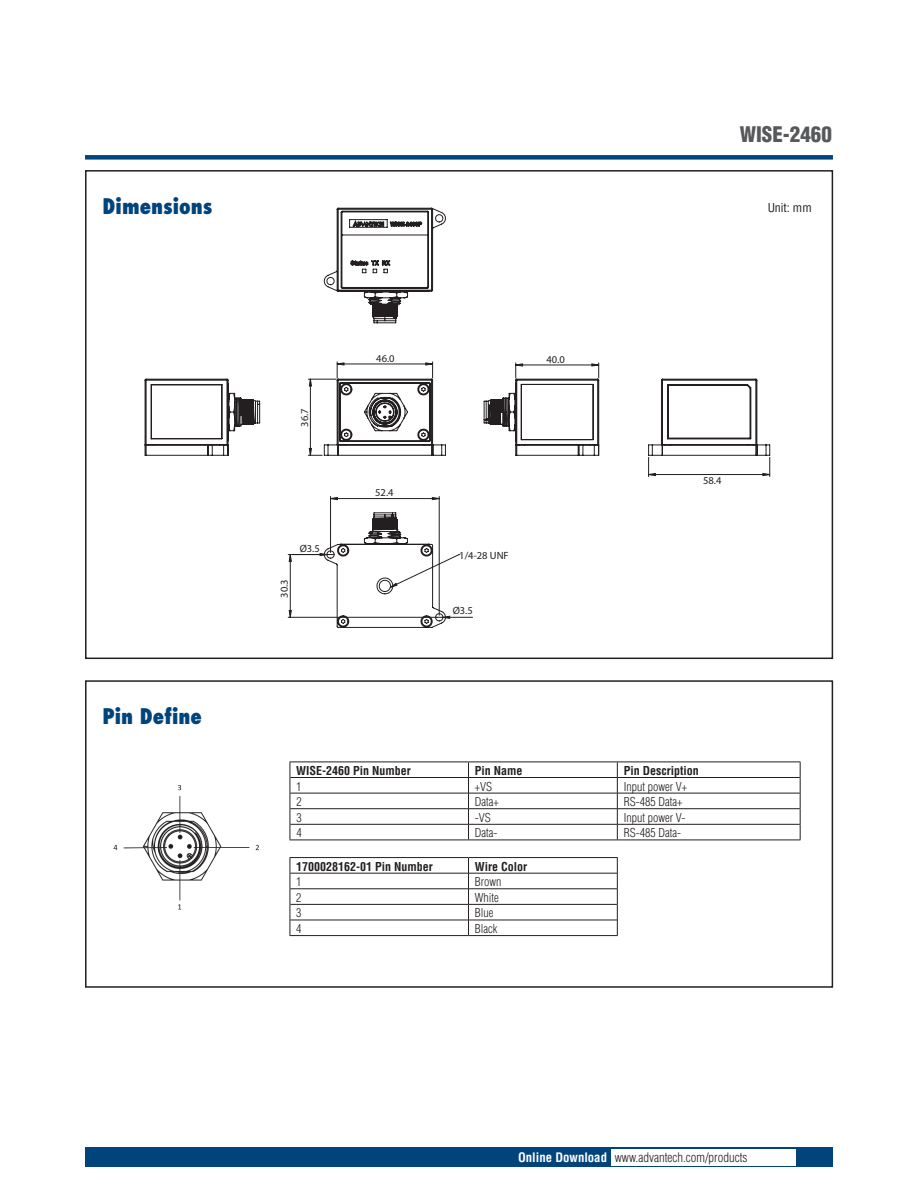
<style>
.page{position:relative;width:918px;height:1188px;background:#fff}
.page>*{position:absolute;margin:0;border:0;box-sizing:border-box;transform-origin:0 0}
.t1{font:800 condensed 21px "Futura";color:#00447b}
.t2{font:900 condensed 21px "Helvetica";color:#57585a}
.t3{font:300 condensed 12.75px "Helvetica";color:#231f20}
.t4{font:300 condensed 12px "Helvetica";color:#231f20}
.t5{font:700 condensed 12px "Helvetica";color:#231f20}
.t6{font:condensed 12px "Helvetica";color:#231f20}
.t7{font:10.5px "Myriad Pro";color:#231f20}
.s1{font-weight:700;color:#fff}
</style>
<div class="page">
<div style="left:85px;top:155px;width:748px;height:5px;background:#00447b"></div>
<div style="left:85px;top:1147px;width:748px;height:20px;background:#00447b"></div>
<div style="left:611px;top:1149px;width:184px;height:16px;background:#fff"></div>
<div style="left:85px;top:170px;width:748px;height:489px;border:2px solid #231f20"></div>
<div style="left:85px;top:680px;width:748px;height:308px;border:2px solid #231f20"></div>
<hr style="left:290px;top:777px;width:179px;height:1px;background:#231f20">
<hr style="left:469px;top:777px;width:148px;height:1px;background:#231f20">
<hr style="left:617px;top:777px;width:183px;height:1px;background:#231f20">
<hr style="left:290px;top:793px;width:179px;height:1px;background:#231f20">
<hr style="left:469px;top:793px;width:148px;height:1px;background:#231f20">
<hr style="left:617px;top:793px;width:183px;height:1px;background:#231f20">
<hr style="left:290px;top:808px;width:179px;height:1px;background:#231f20">
<hr style="left:469px;top:808px;width:148px;height:1px;background:#231f20">
<hr style="left:617px;top:808px;width:183px;height:1px;background:#231f20">
<hr style="left:290px;top:824px;width:179px;height:1px;background:#231f20">
<hr style="left:469px;top:824px;width:148px;height:1px;background:#231f20">
<svg style="left:468px;top:763px;width:1px;height:77px"></svg>
<hr style="left:617px;top:824px;width:183px;height:1px;background:#231f20">
<svg style="left:617px;top:763px;width:1px;height:77px"></svg>
<hr style="left:290px;top:762px;width:179px;height:1px;background:#231f20">
<hr style="left:469px;top:762px;width:148px;height:1px;background:#231f20">
<hr style="left:617px;top:762px;width:184px;height:1px;background:#231f20">
<svg style="left:290px;top:762px;width:1px;height:78px"></svg>
<svg style="left:800px;top:762px;width:1px;height:78px"></svg>
<hr style="left:290px;top:840px;width:179px;height:1px;background:#231f20">
<hr style="left:469px;top:840px;width:148px;height:1px;background:#231f20">
<hr style="left:617px;top:840px;width:184px;height:1px;background:#231f20">
<hr style="left:290px;top:873px;width:179px;height:1px;background:#231f20">
<hr style="left:469px;top:873px;width:148px;height:1px;background:#231f20">
<hr style="left:290px;top:889px;width:179px;height:1px;background:#231f20">
<hr style="left:469px;top:889px;width:148px;height:1px;background:#231f20">
<hr style="left:290px;top:904px;width:179px;height:1px;background:#231f20">
<hr style="left:469px;top:904px;width:148px;height:1px;background:#231f20">
<hr style="left:290px;top:920px;width:179px;height:1px;background:#231f20">
<hr style="left:469px;top:920px;width:148px;height:1px;background:#231f20">
<svg style="left:468px;top:858px;width:1px;height:77px"></svg>
<hr style="left:290px;top:857px;width:179px;height:1px;background:#231f20">
<hr style="left:469px;top:857px;width:149px;height:1px;background:#231f20">
<svg style="left:290px;top:858px;width:1px;height:77px"></svg>
<svg style="left:617px;top:858px;width:1px;height:77px"></svg>
<hr style="left:290px;top:935px;width:179px;height:1px;background:#231f20">
<hr style="left:469px;top:935px;width:149px;height:1px;background:#231f20">
<svg style="left:144px;top:378px;width:116px;height:78px"></svg>
<svg style="left:324px;top:207px;width:122px;height:117px"></svg>
<hr style="left:330px;top:496px;width:1px;height:56px;background:#231f20">
<hr style="left:439px;top:496px;width:1px;height:119px;background:#231f20">
<hr style="left:288px;top:554px;width:40px;height:1px;background:#231f20">
<hr style="left:288px;top:617px;width:149px;height:1px;background:#231f20">
<hr style="left:443px;top:617px;width:30px;height:1px;background:#231f20">
<svg style="left:331px;top:363px;width:439px;height:137px"></svg>
<svg style="left:308px;top:362px;width:138px;height:94px"></svg>
<svg style="left:288px;top:554px;width:4px;height:64px"></svg>
<svg style="left:319px;top:512px;width:141px;height:116px"></svg>
<img style="left:113px;top:785px;width:146px;height:125px">
<h1 class="t2" style="left:740px;top:121px;width:94px">WISE-2460</h1>
<h1 class="t1" style="left:103px;top:193px;width:111px">Dimensions</h1>
<p class="t6" style="left:768px;top:200px;width:46px">Unit: mm</p>
<h1 class="t1" style="left:103px;top:703px;width:101px">Pin Define</h1>
<p class="t7" style="left:298px;top:427px;width:20px;rotate:-90deg">36.7</p>
<p class="t7" style="left:278px;top:598px;width:20px;rotate:-90deg">30.3</p>
<p class="t7" style="left:300px;top:542px;width:22px">Ø3.5</p>
<p class="t7" style="left:376px;top:352px;width:20px">46.0</p>
<p class="t7" style="left:375px;top:486px;width:20px">52.4</p>
<p class="t7" style="left:546px;top:353px;width:20px">40.0</p>
<p class="t7" style="left:459px;top:549px;width:51px">1/4-28 UNF</p>
<p class="t7" style="left:453px;top:604px;width:22px">Ø3.5</p>
<p class="t7" style="left:703px;top:474px;width:20px">58.4</p>
<p class="t5" style="left:296px;top:763px;width:116px">WISE-2460 Pin Number</p>
<p class="t5" style="left:475px;top:763px;width:49px">Pin Name</p>
<p class="t5" style="left:624px;top:763px;width:76px">Pin Description</p>
<p class="t4" style="left:296px;top:779px;width:7px">1</p>
<p class="t4" style="left:475px;top:779px;width:19px">+VS</p>
<p class="t4" style="left:624px;top:779px;width:65px">Input power V+</p>
<p class="t4" style="left:296px;top:794px;width:7px">2</p>
<p class="t4" style="left:475px;top:794px;width:25px">Data+</p>
<p class="t4" style="left:624px;top:794px;width:60px">RS-485 Data+</p>
<p class="t4" style="left:296px;top:810px;width:7px">3</p>
<p class="t4" style="left:475px;top:810px;width:17px">-VS</p>
<p class="t4" style="left:624px;top:810px;width:63px">Input power V-</p>
<p class="t4" style="left:296px;top:826px;width:7px">4</p>
<p class="t4" style="left:475px;top:826px;width:24px">Data-</p>
<p class="t4" style="left:624px;top:826px;width:59px">RS-485 Data-</p>
<p class="t5" style="left:296px;top:859px;width:138px">1700028162-01 Pin Number</p>
<p class="t5" style="left:475px;top:859px;width:54px">Wire Color</p>
<p class="t4" style="left:296px;top:874px;width:7px">1</p>
<p class="t4" style="left:475px;top:874px;width:28px">Brown</p>
<p class="t4" style="left:296px;top:890px;width:7px">2</p>
<p class="t4" style="left:475px;top:890px;width:25px">White</p>
<p class="t4" style="left:296px;top:906px;width:7px">3</p>
<p class="t4" style="left:475px;top:906px;width:20px">Blue</p>
<p class="t4" style="left:296px;top:921px;width:7px">4</p>
<p class="t4" style="left:475px;top:921px;width:24px">Black</p>
<p class="t3" style="left:518px;top:1149px;width:231px"><span class="s1">Online Download</span> www.advantech.com/products</p>
</div>
